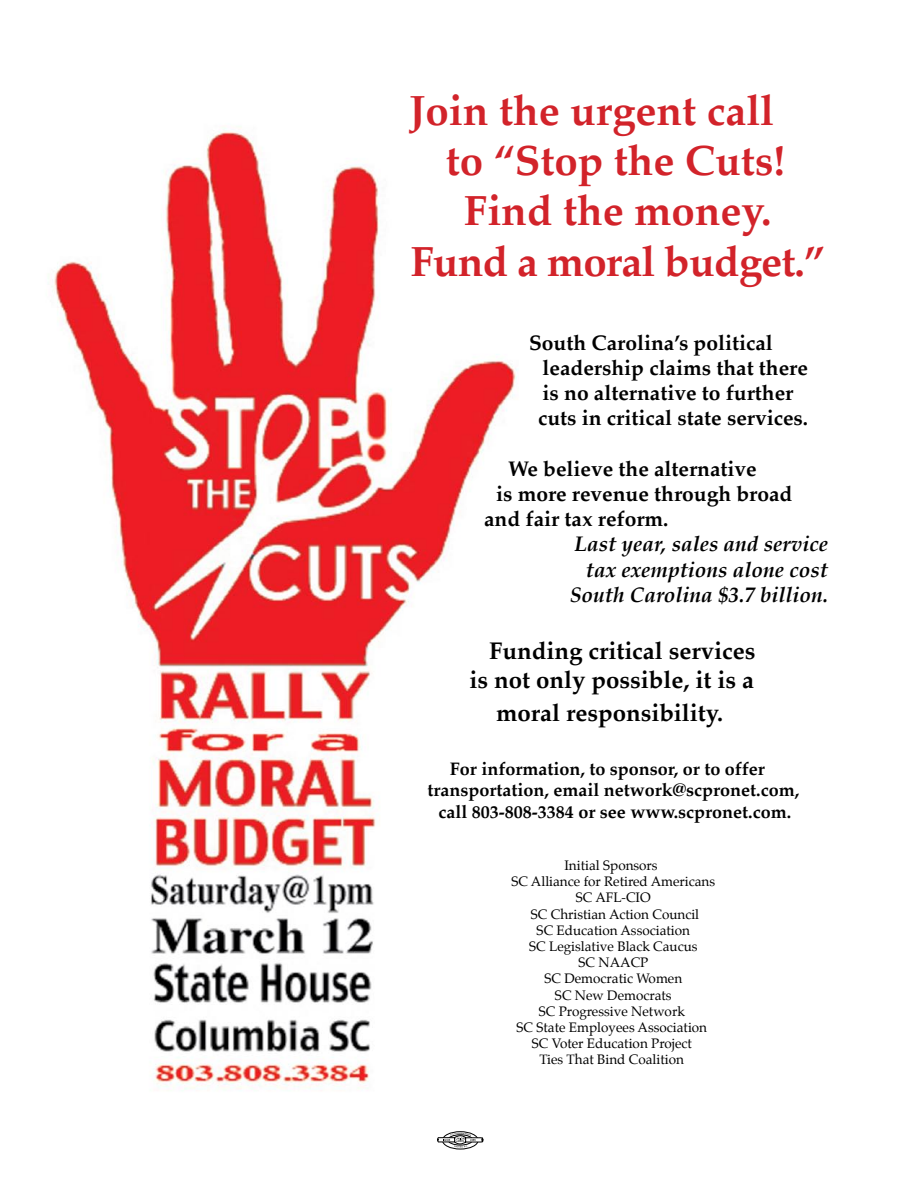
<style>
.page{position:relative;width:918px;height:1188px;background:#fff}
.page>*{position:absolute;margin:0;border:0;box-sizing:border-box;transform-origin:0 0}
.t1{font:700 42px "Palatino";color:#d2232a}
.t2{font:700 42px "Palatino";letter-spacing:-.02em;color:#d2232a}
.t3{font:700 24px/28.8px "Palatino";color:#000;text-align:right}
.t4{font:700 21px/25.2px "Palatino";color:#000}
.t5{font:italic 700 21px/25.2px "Palatino";color:#000;text-align:right}
.t6{font:700 18px "Palatino";color:#000}
.t7{font:13.5px/16.2px "Palatino";color:#000;text-align:center}
</style>
<div class="page">
<svg style="left:437px;top:1131px;width:47px;height:18px"></svg>
<img style="left:52px;top:127px;width:465px;height:963px">
<h1 class="t1" style="left:409px;top:84px;width:367px">Join the urgent call</h1>
<h1 class="t1" style="left:446px;top:135px;width:341px">to “Stop the Cuts!</h1>
<h1 class="t1" style="left:464px;top:185px;width:309px">Find the money.</h1>
<h1 class="t2" style="left:410px;top:235px;width:416px">Fund a moral budget.”</h1>
<h3 class="t4" style="left:538px;top:332px;width:271px;text-indent:-9px">South Carolina’s political leadership claims that there is no alternative to further cuts in critical state services.</h3>
<h3 class="t4" style="left:508px;top:458px;width:250px">We believe the alternative</h3>
<h3 class="t4" style="left:496px;top:483px;width:298px">is more revenue through broad</h3>
<h3 class="t4" style="left:484px;top:508px;width:186px">and fair tax reform.</h3>
<h3 class="t5" style="left:570px;top:534px;width:260px">Last year, sales and service tax exemptions alone cost<br>South Carolina $3.7 billion.</h3>
<h2 class="t3" style="left:470px;top:639px;width:288px">Funding critical services is not only possible, it is a</h2>
<h2 class="t3" style="left:496px;top:700px;width:229px">moral responsibility.</h2>
<h3 class="t6" style="left:450px;top:757px;width:316px">For information, to sponsor, or to offer</h3>
<h3 class="t6" style="left:427px;top:779px;width:373px">transportation, email network@scpronet.com,</h3>
<h3 class="t6" style="left:438px;top:801px;width:354px">call 803-808-3384 or see www.scpronet.com.</h3>
<p class="t7" style="left:511px;top:858px;width:205px">Initial Sponsors<br>SC Alliance for Retired Americans<br>SC AFL-CIO<br>SC Christian Action Council<br>SC Education Association<br>SC Legislative Black Caucus<br>SC NAACP<br>SC Democratic Women<br>SC New Democrats<br>SC Progressive Network<br>SC State Employees Association<br>SC Voter Education Project<br>Ties That Bind Coalition</p>
</div>
